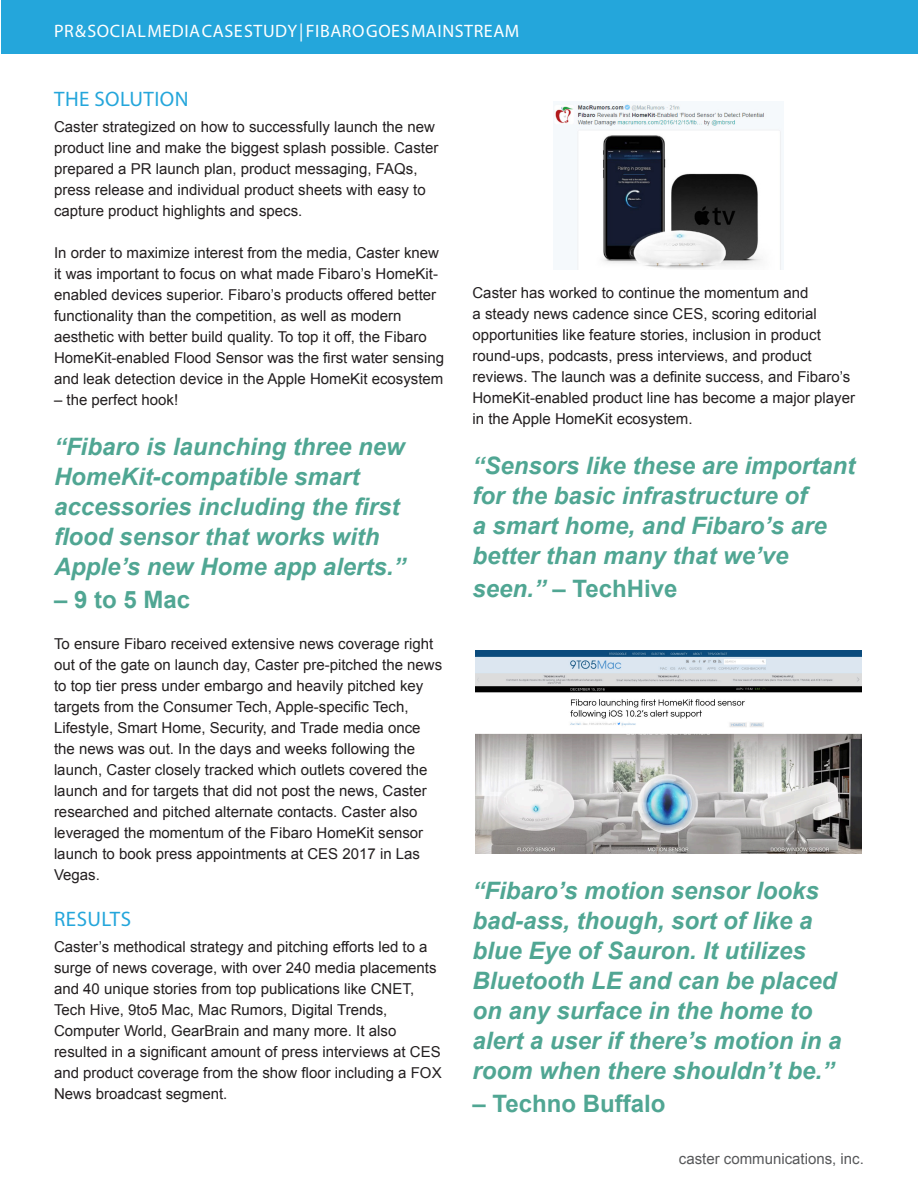
<style>
.page{position:relative;width:918px;height:1188px;background:#fff}
.page>*{position:absolute;margin:0;border:0;box-sizing:border-box;transform-origin:0 0}
.paragraph{font:italic 700 24px/30px "Arial";color:#50a693}
.paragraph-2{font:700 24px "Arial";color:#50a693}
.heading_2{font:21px "Myriad Pro";letter-spacing:.02em;color:#24a6db}
.t1{font:18px "Myriad Pro";letter-spacing:.03em;color:#fff}
.paragraph-3{font:15px/21px "Arial";color:#231f20}
.t2{font:15px "Arial";color:#57585a}
.s1{font-style:italic}
</style>
<div class="page">
<div style="left:1px;top:0;width:917px;height:54px;background:#24a6db"></div>
<img style="left:475px;top:650px;width:386px;height:203px">
<img style="left:553px;top:103px;width:229px;height:167px">
<p class="t1" style="left:54px;top:19px;width:467px">PR &amp; SOCIAL MEDIA CASE STUDY | FIBARO GOES MAINSTREAM</p>
<p class="heading_2" style="left:54px;top:86px;width:136px">THE SOLUTION</p>
<p class="paragraph-3" style="left:54px;top:117px;width:386px">Caster strategized on how to successfully launch the new product line and make the biggest splash possible. Caster prepared a PR launch plan, product messaging, FAQs, press release and individual product sheets with easy to capture product highlights and specs.</p>
<p class="paragraph-3" style="left:54px;top:242px;width:392px">In order to maximize interest from the media, Caster knew it was important to focus on what made Fibaro’s HomeKit&shy;enabled devices superior. Fibaro’s products offered better functionality than the competition, as well as modern aesthetic with better build quality. To top it off, the Fibaro HomeKit-enabled Flood Sensor was the first water sensing and leak detection device in the Apple HomeKit ecosystem</p>
<p class="paragraph-3" style="left:54px;top:389px;width:126px">– the perfect hook!</p>
<p class="paragraph" style="left:54px;top:432px;width:353px">“Fibaro is launching three new<br>HomeKit-compatible smart accessories including the first flood sensor that works with<br>Apple’s new Home app alerts.”</p>
<p class="paragraph-2" style="left:54px;top:584px;width:138px"><span class="s1">–</span> 9 to 5 Mac</p>
<p class="paragraph-3" style="left:54px;top:634px;width:390px">To ensure Fibaro received extensive news coverage right out of the gate on launch day, Caster pre-pitched the news to top tier press under embargo and heavily pitched key targets from the Consumer Tech, Apple-specific Tech, Lifestyle, Smart Home, Security, and Trade media once the news was out. In the days and weeks following the launch, Caster closely tracked which outlets covered the launch and for targets that did not post the news, Caster researched and pitched alternate contacts. Caster also leveraged the momentum of the Fibaro HomeKit sensor launch to book press appointments at CES 2017 in Las Vegas.</p>
<p class="heading_2" style="left:54px;top:906px;width:78px">RESULTS</p>
<p class="paragraph-3" style="left:54px;top:936px;width:389px">Caster’s methodical strategy and pitching efforts led to a surge of news coverage, with over 240 media placements and 40 unique stories from top publications like CNET, Tech Hive, 9to5 Mac, Mac Rumors, Digital Trends, Computer World, GearBrain and many more. It also resulted in a significant amount of press interviews at CES and product coverage from the show floor including a FOX News broadcast segment.</p>
<p class="paragraph-3" style="left:472px;top:283px;width:384px">Caster has worked to continue the momentum and<br>a steady news cadence since CES, scoring editorial opportunities like feature stories, inclusion in product round-ups, podcasts, press interviews, and product reviews. The launch was a definite success, and Fibaro’s HomeKit-enabled product line has become a major player in the Apple HomeKit ecosystem.</p>
<p class="paragraph" style="left:472px;top:452px;width:384px">“Sensors like these are important for the basic infrastructure of<br>a smart home, and Fibaro’s are better than many that we’ve</p>
<p class="paragraph-2" style="left:472px;top:573px;width:206px"><span class="s1">seen.” –</span> TechHive</p>
<p class="paragraph" style="left:472px;top:876px;width:371px">“Fibaro’s motion sensor looks bad-ass, though, sort of like a blue Eye of Sauron. It utilizes<br>Bluetooth LE and can be placed on any surface in the home to alert a user if there’s motion in a room when there shouldn’t be.”</p>
<p class="paragraph-2" style="left:472px;top:1087px;width:194px"><span class="s1">–</span> Techno Buffalo</p>
<p class="t2" style="left:679px;top:1149px;width:187px">caster communications, inc.</p>
</div>
